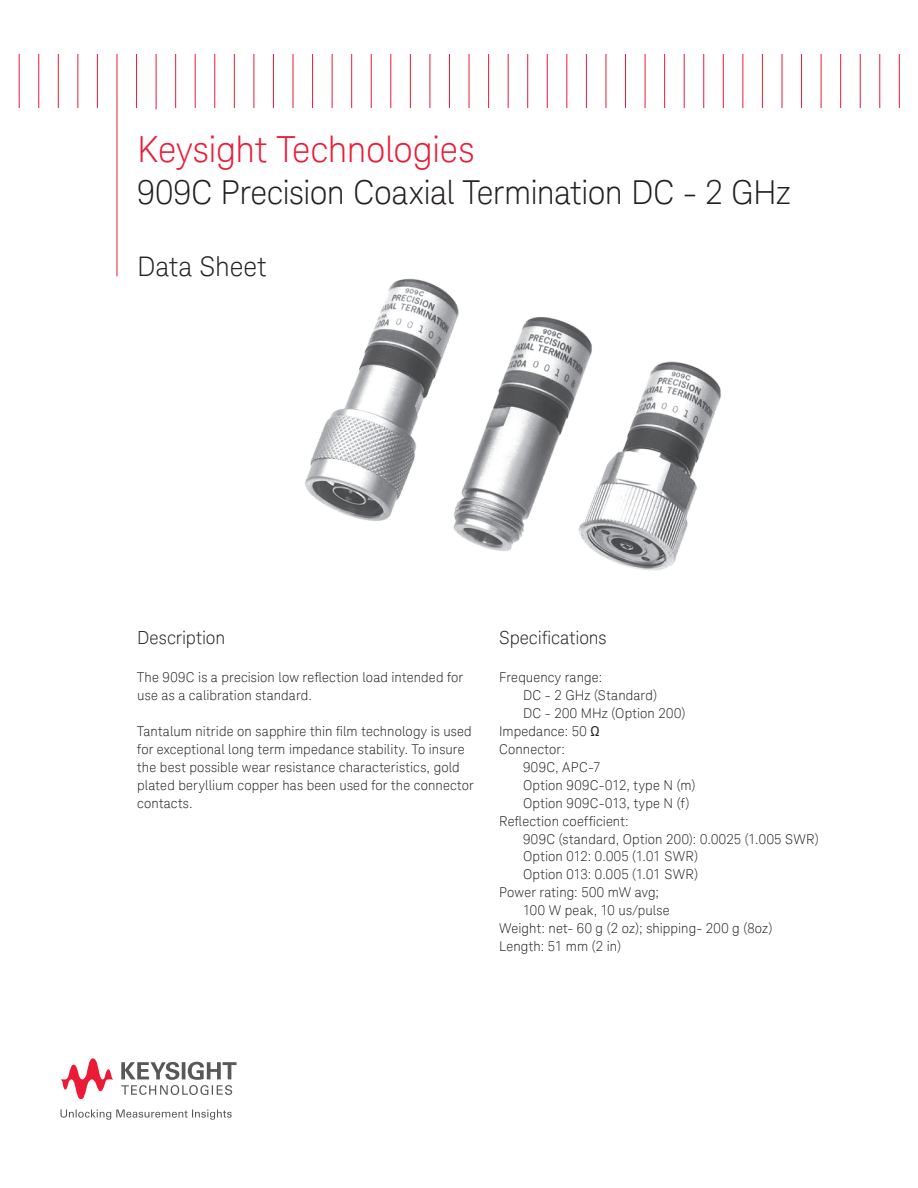
<style>
.page{position:relative;width:918px;height:1188px;background:#fff}
.page>*{position:absolute;margin:0;border:0;box-sizing:border-box;transform-origin:0 0}
.t1{font:300 36px "Keysight Sans";letter-spacing:-.01em;color:#ed1a36}
.t2{font:300 33px "Keysight Sans";letter-spacing:-.02em;color:#231f20}
.t3{font:300 27px "Keysight Sans";letter-spacing:-.005em;color:#231f20}
.t4{font:300 18px "Keysight Sans";letter-spacing:-.005em;color:#231f20}
.t5{font:300 13.5px/18px "Keysight Sans";letter-spacing:.01em;color:#231f20}
</style>
<div class="page">
<svg style="left:61px;top:1109px;width:171px;height:11px"></svg>
<svg style="left:121px;top:1062px;width:116px;height:33px"></svg>
<svg style="left:61px;top:1058px;width:53px;height:41px"></svg>
<img style="left:305px;top:278px;width:416px;height:293px">
<hr style="left:19px;top:54px;width:1px;height:54px;background:#ed1a36">
<hr style="left:38px;top:54px;width:1px;height:54px;background:#ed1a36">
<hr style="left:58px;top:54px;width:1px;height:54px;background:#ed1a36">
<hr style="left:77px;top:54px;width:1px;height:54px;background:#ed1a36">
<hr style="left:97px;top:54px;width:1px;height:54px;background:#ed1a36">
<hr style="left:117px;top:54px;width:1px;height:222px;background:#ed1a36">
<hr style="left:136px;top:54px;width:1px;height:54px;background:#ed1a36">
<hr style="left:156px;top:54px;width:1px;height:55px;background:#ed1a36">
<hr style="left:175px;top:54px;width:1px;height:54px;background:#ed1a36">
<hr style="left:195px;top:54px;width:1px;height:54px;background:#ed1a36">
<hr style="left:214px;top:54px;width:1px;height:54px;background:#ed1a36">
<hr style="left:234px;top:54px;width:1px;height:54px;background:#ed1a36">
<hr style="left:254px;top:54px;width:1px;height:54px;background:#ed1a36">
<hr style="left:273px;top:54px;width:1px;height:54px;background:#ed1a36">
<hr style="left:293px;top:54px;width:1px;height:54px;background:#ed1a36">
<hr style="left:312px;top:54px;width:1px;height:54px;background:#ed1a36">
<hr style="left:332px;top:54px;width:1px;height:54px;background:#ed1a36">
<hr style="left:351px;top:54px;width:1px;height:54px;background:#ed1a36">
<hr style="left:371px;top:54px;width:1px;height:54px;background:#ed1a36">
<hr style="left:390px;top:54px;width:1px;height:54px;background:#ed1a36">
<hr style="left:410px;top:54px;width:1px;height:54px;background:#ed1a36">
<hr style="left:430px;top:54px;width:1px;height:54px;background:#ed1a36">
<hr style="left:449px;top:54px;width:1px;height:54px;background:#ed1a36">
<hr style="left:469px;top:54px;width:1px;height:54px;background:#ed1a36">
<hr style="left:488px;top:54px;width:1px;height:54px;background:#ed1a36">
<hr style="left:508px;top:54px;width:1px;height:54px;background:#ed1a36">
<hr style="left:527px;top:54px;width:1px;height:54px;background:#ed1a36">
<hr style="left:547px;top:54px;width:1px;height:54px;background:#ed1a36">
<hr style="left:566px;top:54px;width:1px;height:54px;background:#ed1a36">
<hr style="left:586px;top:54px;width:1px;height:54px;background:#ed1a36">
<hr style="left:606px;top:54px;width:1px;height:54px;background:#ed1a36">
<hr style="left:625px;top:54px;width:1px;height:54px;background:#ed1a36">
<hr style="left:645px;top:54px;width:1px;height:54px;background:#ed1a36">
<hr style="left:664px;top:54px;width:1px;height:54px;background:#ed1a36">
<hr style="left:684px;top:54px;width:1px;height:54px;background:#ed1a36">
<hr style="left:703px;top:54px;width:1px;height:54px;background:#ed1a36">
<hr style="left:723px;top:54px;width:1px;height:54px;background:#ed1a36">
<hr style="left:742px;top:54px;width:1px;height:54px;background:#ed1a36">
<hr style="left:762px;top:54px;width:1px;height:54px;background:#ed1a36">
<hr style="left:782px;top:54px;width:1px;height:54px;background:#ed1a36">
<hr style="left:801px;top:54px;width:1px;height:54px;background:#ed1a36">
<hr style="left:821px;top:54px;width:1px;height:54px;background:#ed1a36">
<hr style="left:840px;top:54px;width:1px;height:54px;background:#ed1a36">
<hr style="left:860px;top:54px;width:1px;height:54px;background:#ed1a36">
<hr style="left:879px;top:54px;width:1px;height:54px;background:#ed1a36">
<hr style="left:899px;top:54px;width:1px;height:54px;background:#ed1a36">
<h1 class="t1" style="left:137px;top:128px;width:339px">Keysight Technologies</h1>
<h2 class="t2" style="left:137px;top:173px;width:655px">909C Precision Coaxial Termination DC - 2 GHz</h2>
<h3 class="t3" style="left:137px;top:250px;width:131px">Data Sheet</h3>
<h3 class="t4" style="left:137px;top:627px;width:90px">Description</h3>
<p class="t5" style="left:137px;top:668px;width:328px">The 909C is a precision low reflection load intended for use as a calibration standard.</p>
<p class="t5" style="left:137px;top:722px;width:338px">Tantalum nitride on sapphire thin film technology is used for exceptional long term impedance stability. To insure the best possible wear resistance characteristics, gold plated beryllium copper has been used for the connector contacts.</p>
<h3 class="t4" style="left:499px;top:627px;width:109px">Specifications</h3>
<p class="t5" style="left:499px;top:668px;width:105px">Frequency range:</p>
<p class="t5" style="left:523px;top:686px;width:136px">DC - 2 GHz (Standard)</p>
<p class="t5" style="left:523px;top:704px;width:164px">DC - 200 MHz (Option 200)</p>
<p class="t5" style="left:499px;top:722px;width:102px">Impedance: 50 Ω</p>
<p class="t5" style="left:499px;top:740px;width:67px">Connector:</p>
<p class="t5" style="left:523px;top:758px;width:79px">909C, APC-7</p>
<p class="t5" style="left:523px;top:776px;width:174px">Option 909C-012, type N (m)</p>
<p class="t5" style="left:523px;top:794px;width:168px">Option 909C-013, type N (f)</p>
<p class="t5" style="left:499px;top:812px;width:131px">Reflection coefficient:</p>
<p class="t5" style="left:523px;top:830px;width:297px">909C (standard, Option 200): 0.0025 (1.005 SWR)</p>
<p class="t5" style="left:523px;top:848px;width:177px">Option 012: 0.005 (1.01 SWR)</p>
<p class="t5" style="left:523px;top:866px;width:177px">Option 013: 0.005 (1.01 SWR)</p>
<p class="t5" style="left:499px;top:884px;width:161px">Power rating: 500 mW avg;</p>
<p class="t5" style="left:523px;top:902px;width:148px">100 W peak, 10 us/pulse</p>
<p class="t5" style="left:499px;top:920px;width:275px">Weight: net- 60 g (2 oz); shipping- 200 g (8oz)</p>
<p class="t5" style="left:499px;top:938px;width:123px">Length: 51 mm (2 in)</p>
</div>
